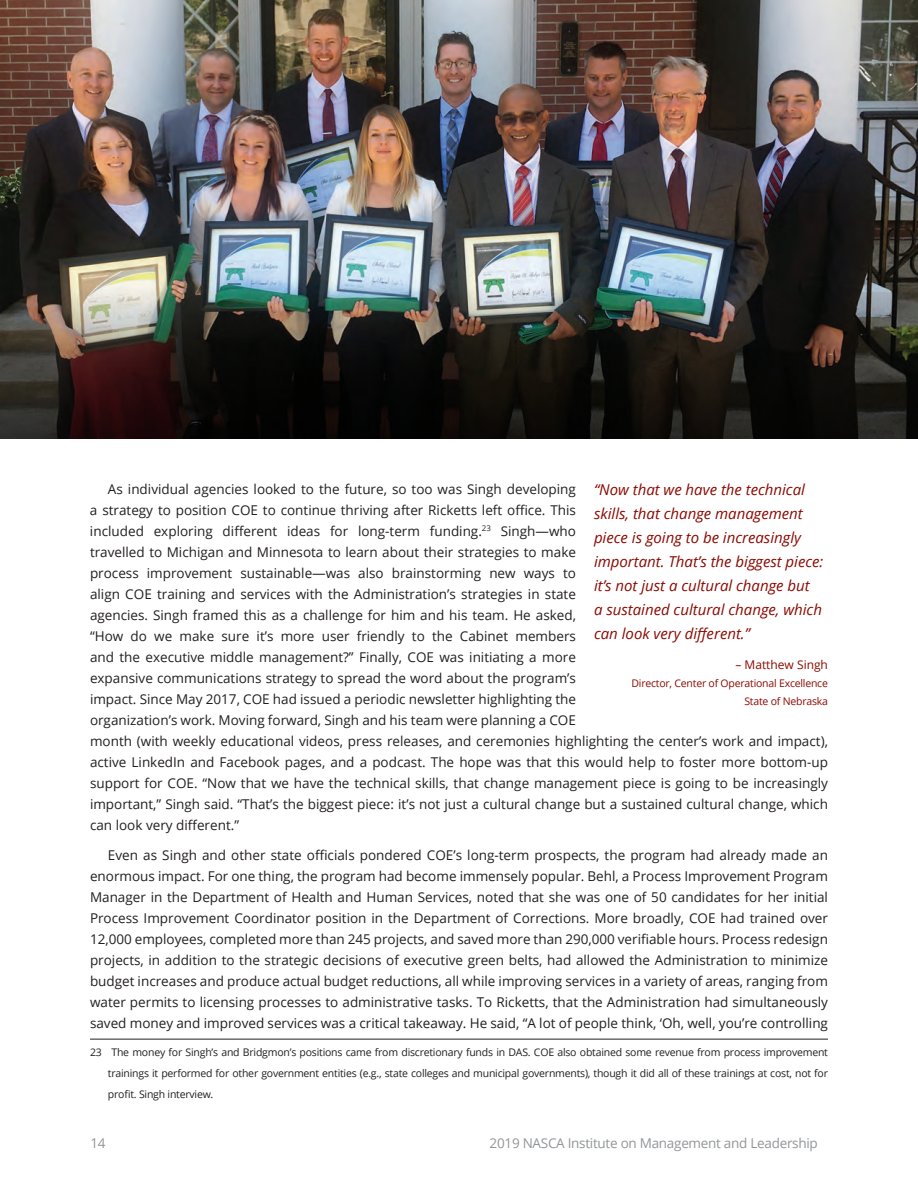
<style>
.page{position:relative;width:918px;height:1188px;background:#fff}
.page>*{position:absolute;margin:0;border:0;box-sizing:border-box;transform-origin:0 0}
.t1{font:italic 15px/24px "Open Sans";color:#8b0a02}
.t2{font:13.5px/21px "Open Sans";color:#231f20}
.t3{font:13.5px "Open Sans";letter-spacing:-.02em;color:#939598}
.t4{font:12px "Open Sans";color:#8b0a02}
.t5{font:10.5px/21px "Open Sans";letter-spacing:-.02em;color:#231f20;text-align:justify}
.t6{font:10.5px/18px "Open Sans";letter-spacing:-.02em;color:#8b0a02;text-align:right}
</style>
<div class="page">
<hr style="left:90px;top:1039px;width:738px;height:1px;background:#231f20">
<img style="left:0;top:0;width:918px;height:192px">
<img style="left:0;top:192px;width:918px;height:246px">
<p class="t1" style="left:594px;top:477px;width:231px">“Now that we have the technical skills, that change management piece is going to be increasingly important. That’s the biggest piece: it’s not just a cultural change but<br>a sustained cultural change, which can look very different.”</p>
<p class="t4" style="left:735px;top:656px;width:94px">– Matthew Singh</p>
<p class="t6" style="left:632px;top:674px;width:198px">Director, Center of Operational Excellence<br>State of Nebraska</p>
<p class="t2" style="left:90px;top:478px;width:740px;text-indent:18px">As individual agencies looked to the future, so too was Singh developing<br>a strategy to position COE to continue thriving after Ricketts left office. This<br>included exploring different ideas for long-term funding.<sup>23</sup> Singh—who<br>travelled to Michigan and Minnesota to learn about their strategies to make<br>process improvement sustainable—was also brainstorming new ways to<br>align COE training and services with the Administration’s strategies in state<br>agencies. Singh framed this as a challenge for him and his team. He asked,<br>“How do we make sure it’s more user friendly to the Cabinet members<br>and the executive middle management?” Finally, COE was initiating a more<br>expansive communications strategy to spread the word about the program’s<br>impact. Since May 2017, COE had issued a periodic newsletter highlighting the<br>organization’s work. Moving forward, Singh and his team were planning a COE<br>month (with weekly educational videos, press releases, and ceremonies highlighting the center’s work and impact), active LinkedIn and Facebook pages, and a podcast. The hope was that this would help to foster more bottom-up support for COE. “Now that we have the technical skills, that change management piece is going to be increasingly important,” Singh said. “That’s the biggest piece: it’s not just a cultural change but a sustained cultural change, which can look very different.”</p>
<p class="t2" style="left:90px;top:844px;width:740px;text-align:justify;text-indent:18px">Even as Singh and other state officials pondered COE’s long-term prospects, the program had already made an enormous impact. For one thing, the program had become immensely popular. Behl, a Process Improvement Program Manager in the Department of Health and Human Services, noted that she was one of 50 candidates for her initial Process Improvement Coordinator position in the Department of Corrections. More broadly, COE had trained over 12,000 employees, completed more than 245 projects, and saved more than 290,000 verifiable hours. Process redesign projects, in addition to the strategic decisions of executive green belts, had allowed the Administration to minimize budget increases and produce actual budget reductions, all while improving services in a variety of areas, ranging from water permits to licensing processes to administrative tasks. To Ricketts, that the Administration had simultaneously saved money and improved services was a critical takeaway. He said, “A lot of people think, ‘Oh, well, you’re controlling</p>
<p class="t5" style="left:108px;top:1041px;width:722px;text-indent:-18px">23 The money for Singh’s and Bridgmon’s positions came from discretionary funds in DAS. COE also obtained some revenue from process improvement trainings it performed for other government entities (e.g., state colleges and municipal governments), though it did all of these trainings at cost, not for profit. Singh interview.</p>
<p class="t3" style="left:90px;top:1134px;width:17px">14</p>
<p class="t3" style="left:490px;top:1134px;width:330px">2019 NASCA Institute on Management and Leadership</p>
</div>
